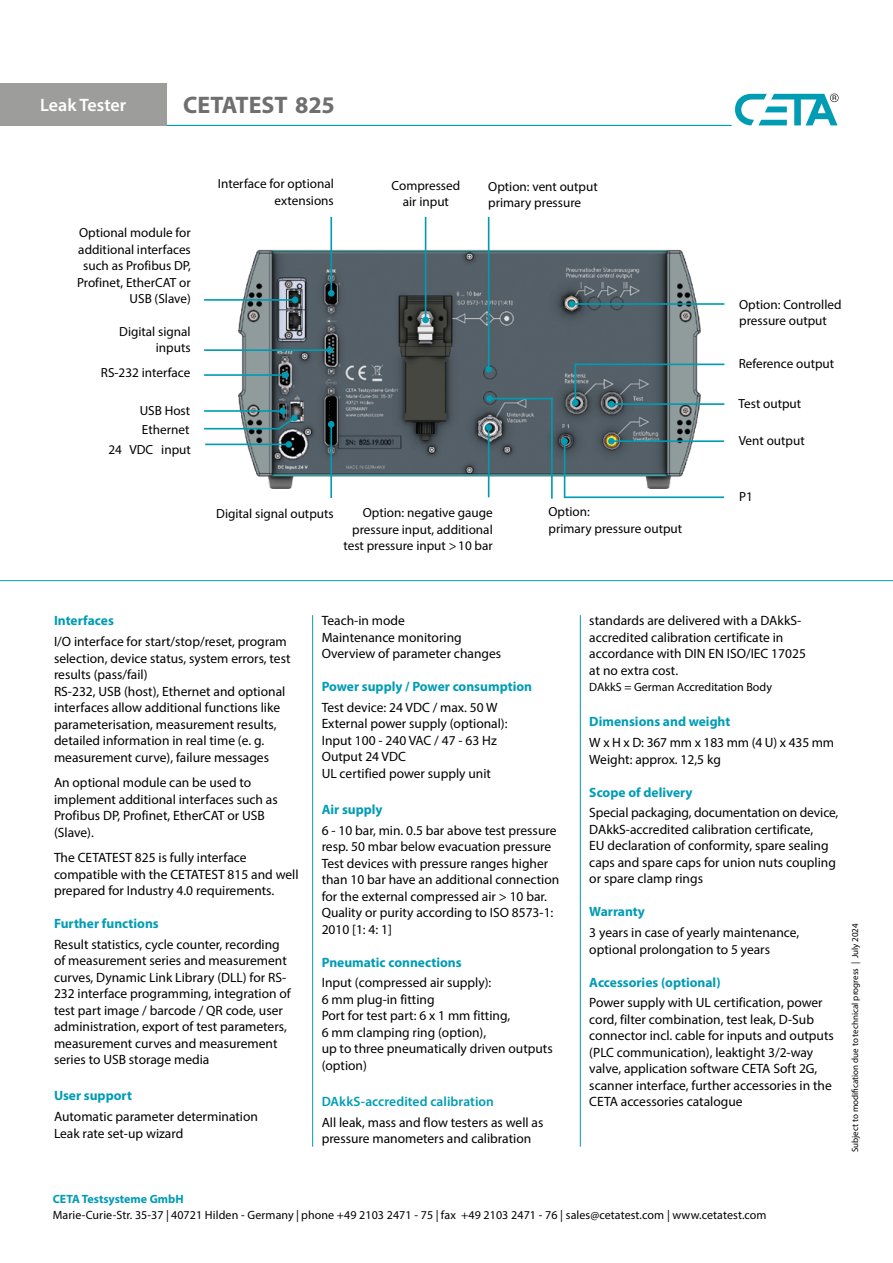
<style>
.page{position:relative;width:893px;height:1263px;background:#fff}
.page>*{position:absolute;margin:0;border:0;box-sizing:border-box;transform-origin:0 0}
.t1{font:700 24px "Myriad Pro";color:#706f6f}
.t2{font:600 18px "Myriad Pro";color:#fff}
.t3{font:13.5px/16.5px "Myriad Pro";color:#000}
.t4{font:700 13.5px "Myriad Pro";color:#009cb4}
.t5{font:600 13.5px "Myriad Pro";letter-spacing:.005em;color:#009cb4}
.t6{font:13.2px/16.5px "Myriad Pro";color:#000}
.t7{font:12px "Myriad Pro";letter-spacing:.005em;color:#000}
.t8{font:700 12px "Myriad Pro";color:#009cb4}
.t9{font:9px "Myriad Pro";color:#000}
</style>
<div class="page">
<svg style="left:735px;top:94px;width:104px;height:31px"></svg>
<hr style="left:68px;top:125px;width:663px;height:1px;background:#009cb4">
<div style="left:0;top:83px;width:167px;height:43px;background:#9d9d9c"></div>
<img style="left:226px;top:249px;width:482px;height:240px">
<hr style="left:0;top:580px;width:893px;height:1px;background:#009cb4">
<hr style="left:312px;top:615px;width:1px;height:532px;background:#009cb4">
<hr style="left:580px;top:615px;width:1px;height:532px;background:#009cb4">
<hr style="left:572px;top:303px;width:152px;height:2px;background:#009cb4">
<svg style="left:569px;top:301px;width:6px;height:6px"></svg>
<hr style="left:611px;top:403px;width:113px;height:2px;background:#009cb4">
<div style="left:608px;top:401px;width:7px;height:6px;background:#009cb4;border-radius:50%"></div>
<hr style="left:488px;top:217px;width:1px;height:152px;background:#009cb4">
<div style="left:485px;top:366px;width:7px;height:7px;background:#009cb4;border-radius:50%"></div>
<hr style="left:425px;top:217px;width:1px;height:103px;background:#009cb4">
<div style="left:422px;top:317px;width:7px;height:6px;background:#009cb4;border-radius:50%"></div>
<hr style="left:204px;top:299px;width:91px;height:2px;background:#009cb4">
<svg style="left:292px;top:297px;width:6px;height:6px"></svg>
<hr style="left:204px;top:349px;width:126px;height:2px;background:#009cb4">
<div style="left:326px;top:347px;width:7px;height:6px;background:#009cb4;border-radius:50%"></div>
<hr style="left:204px;top:374px;width:82px;height:2px;background:#009cb4">
<div style="left:282px;top:372px;width:7px;height:6px;background:#009cb4;border-radius:50%"></div>
<hr style="left:204px;top:410px;width:79px;height:2px;background:#009cb4">
<div style="left:279px;top:408px;width:7px;height:6px;background:#009cb4;border-radius:50%"></div>
<hr style="left:204px;top:428px;width:75px;height:1px;background:#009cb4">
<svg style="left:277px;top:414px;width:21px;height:17px"></svg>
<hr style="left:205px;top:444px;width:84px;height:1px;background:#009cb4">
<div style="left:285px;top:441px;width:7px;height:7px;background:#009cb4;border-radius:50%"></div>
<hr style="left:488px;top:427px;width:1px;height:70px;background:#009cb4">
<div style="left:485px;top:424px;width:7px;height:7px;background:#009cb4;border-radius:50%"></div>
<hr style="left:330px;top:424px;width:2px;height:74px;background:#009cb4">
<div style="left:328px;top:421px;width:6px;height:7px;background:#009cb4;border-radius:50%"></div>
<hr style="left:611px;top:440px;width:113px;height:2px;background:#009cb4">
<div style="left:608px;top:438px;width:7px;height:6px;background:#009cb4;border-radius:50%"></div>
<hr style="left:574px;top:363px;width:150px;height:2px;background:#009cb4">
<hr style="left:574px;top:364px;width:2px;height:39px;background:#009cb4">
<div style="left:572px;top:399px;width:7px;height:7px;background:#009cb4;border-radius:50%"></div>
<hr style="left:565px;top:496px;width:159px;height:2px;background:#009cb4">
<hr style="left:564px;top:441px;width:1px;height:57px;background:#009cb4">
<div style="left:561px;top:438px;width:7px;height:6px;background:#009cb4;border-radius:50%"></div>
<hr style="left:551px;top:398px;width:2px;height:101px;background:#009cb4">
<hr style="left:489px;top:398px;width:64px;height:1px;background:#009cb4">
<div style="left:486px;top:395px;width:7px;height:7px;background:#009cb4;border-radius:50%"></div>
<hr style="left:330px;top:217px;width:2px;height:76px;background:#009cb4">
<div style="left:328px;top:290px;width:7px;height:7px;background:#009cb4;border-radius:50%"></div>
<h2 class="t2" style="left:40px;top:93px;width:88px">Leak Tester</h2>
<h1 class="t1" style="left:183px;top:89px;width:153px">CETATEST 825</h1>
<p class="t6" style="left:77px;top:224px;width:115px;text-align:right">Optional module for additional interfaces such as Profibus DP,<br>Profinet, EtherCAT or<br>USB (Slave)</p>
<p class="t6" style="left:119px;top:323px;width:73px;text-align:right">Digital signal inputs</p>
<p class="t6" style="left:101px;top:364px;width:91px">RS-232 interface</p>
<p class="t6" style="left:140px;top:401px;width:52px;line-height:18.6px">USB Host<br>Ethernet</p>
<p class="t6" style="left:108px;top:441px;width:84px">24 VDC input</p>
<p class="t6" style="left:218px;top:175px;width:117px;text-align:right">Interface for optional extensions</p>
<p class="t6" style="left:488px;top:178px;width:111px">Option: vent output primary pressure</p>
<p class="t6" style="left:392px;top:177px;width:70px;text-align:center">Compressed air input</p>
<p class="t6" style="left:216px;top:505px;width:119px">Digital signal outputs</p>
<p class="t6" style="left:343px;top:504px;width:151px;text-align:right">Option: negative gauge pressure input, additional test pressure input &gt;10 bar</p>
<p class="t6" style="left:548px;top:503px;width:135px">Option:<br>primary pressure output</p>
<p class="t6" style="left:739px;top:296px;width:104px">Option: Controlled pressure output</p>
<p class="t6" style="left:739px;top:355px;width:97px">Reference output</p>
<p class="t6" style="left:738px;top:395px;width:64px">Test output</p>
<p class="t6" style="left:739px;top:432px;width:68px">Vent output</p>
<p class="t6" style="left:739px;top:488px;width:15px">P1</p>
<p class="t4" style="left:54px;top:612px;width:61px">Interfaces</p>
<p class="t3" style="left:54px;top:633px;width:238px">I/O interface for start/stop/reset, program selection, device status, system errors, test results (pass/fail)<br>RS-232, USB (host), Ethernet and optional interfaces allow additional functions like parameterisation, measurement results, detailed information in real time (e. g. measurement curve), failure messages</p>
<p class="t3" style="left:54px;top:774px;width:225px">An optional module can be used to implement additional interfaces such as<br>Profibus DP, Profinet, EtherCAT or USB (Slave).</p>
<p class="t3" style="left:54px;top:849px;width:246px">The CETATEST 825 is fully interface compatible with the CETATEST 815 and well prepared for Industry 4.0 requirements.</p>
<p class="t4" style="left:54px;top:915px;width:106px">Further functions</p>
<p class="t3" style="left:54px;top:936px;width:238px">Result statistics, cycle counter, recording of measurement series and measurement curves, Dynamic Link Library (DLL) for RS-232 interface programming, integration of test part image / barcode / QR code, user administration, export of test parameters, measurement curves and measurement series to USB storage media</p>
<p class="t4" style="left:54px;top:1087px;width:79px">User support</p>
<p class="t3" style="left:54px;top:1108px;width:205px">Automatic parameter determination<br>Leak rate set-up wizard</p>
<p class="t3" style="left:322px;top:612px;width:181px">Teach-in mode<br>Maintenance monitoring<br>Overview of parameter changes</p>
<p class="t4" style="left:322px;top:678px;width:212px">Power supply / Power consumption</p>
<p class="t3" style="left:322px;top:699px;width:187px">Test device: 24 VDC / max. 50 W<br>External power supply (optional):<br>Input 100 - 240 VAC / 47 - 63 Hz<br>Output 24 VDC<br>UL certified power supply unit</p>
<p class="t4" style="left:322px;top:800px;width:62px">Air supply</p>
<p class="t3" style="left:322px;top:822px;width:239px">6 - 10 bar, min. 0.5 bar above test pressure resp. 50 mbar below evacuation pressure Test devices with pressure ranges higher than 10 bar have an additional connection for the external compressed air &gt; 10 bar.<br>Quality or purity according to ISO 8573-1:<br>2010 [1: 4: 1]</p>
<p class="t4" style="left:322px;top:953px;width:141px">Pneumatic connections</p>
<p class="t3" style="left:322px;top:974px;width:233px">Input (compressed air supply):<br>6 mm plug-in fitting<br>Port for test part: 6 x 1 mm fitting,<br>6 mm clamping ring (option),<br>up to three pneumatically driven outputs (option)</p>
<p class="t5" style="left:322px;top:1093px;width:174px">DAkkS-accredited calibration</p>
<p class="t3" style="left:322px;top:1114px;width:223px">All leak, mass and flow testers as well as pressure manometers and calibration</p>
<p class="t3" style="left:589px;top:612px;width:218px">standards are delivered with a DAkkS&shy;accredited calibration certificate in accordance with DIN EN ISO/IEC 17025 at no extra cost.</p>
<p class="t7" style="left:589px;top:680px;width:184px">DAkkS = German Accreditation Body</p>
<p class="t4" style="left:589px;top:713px;width:143px">Dimensions and weight</p>
<p class="t3" style="left:589px;top:734px;width:246px">W x H x D: 367 mm x 183 mm (4 U) x 435 mm<br>Weight: approx. 12,5 kg</p>
<p class="t4" style="left:589px;top:783px;width:105px">Scope of delivery</p>
<p class="t3" style="left:589px;top:804px;width:251px">Special packaging, documentation on device, DAkkS-accredited calibration certificate,<br>EU declaration of conformity, spare sealing caps and spare caps for union nuts coupling or spare clamp rings</p>
<p class="t4" style="left:589px;top:903px;width:57px">Warranty</p>
<p class="t3" style="left:589px;top:924px;width:211px">3 years in case of yearly maintenance, optional prolongation to 5 years</p>
<p class="t4" style="left:589px;top:973px;width:133px">Accessories (optional)</p>
<p class="t3" style="left:589px;top:994px;width:246px">Power supply with UL certification, power cord, filter combination, test leak, D-Sub connector incl. cable for inputs and outputs (PLC communication), leaktight 3/2-way valve, application software CETA Soft 2G, scanner interface, further accessories in the CETA accessories catalogue</p>
<p class="t9" style="left:849px;top:1152px;width:231px;rotate:-90deg">Subject to modification due to technical progress | July 2024</p>
<p class="t8" style="left:53px;top:1191px;width:132px">CETA Testsysteme GmbH</p>
<p class="t7" style="left:53px;top:1208px;width:715px">Marie-Curie-Str. 35-37 | 40721 Hilden - Germany | phone +49 2103 2471 - 75 | fax +49 2103 2471 - 76 | sales@cetatest.com | www.cetatest.com</p>
</div>
